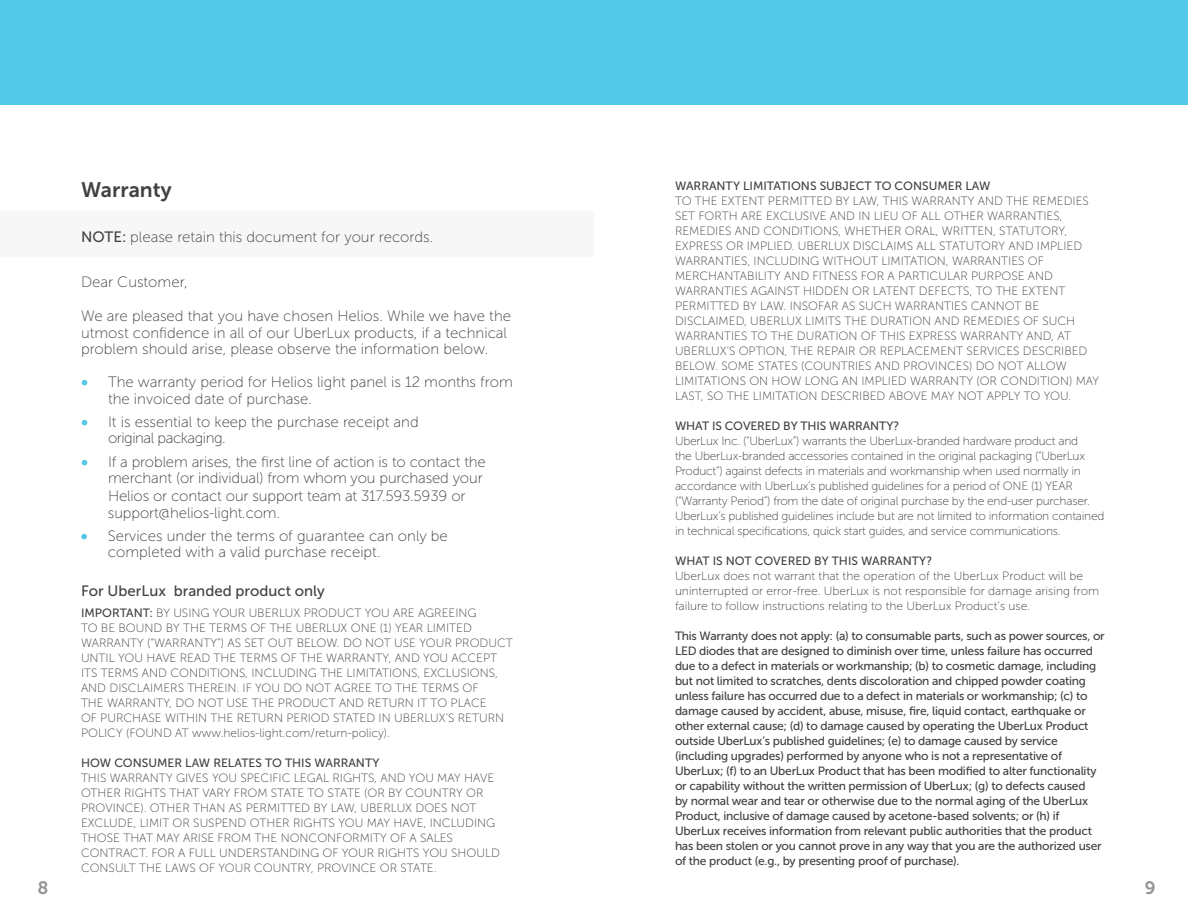
<style>
.page{position:relative;width:1188px;height:918px;background:#fff}
.page>*{position:absolute;margin:0;border:0;box-sizing:border-box;transform-origin:0 0}
.t1{font:21px "Museo Sans 700";color:#414042}
.t2{font:18px "Museo Sans 700";color:#939598}
.t3{font:15px/16.5px "Museo Sans 100";color:#414042}
.t4{font:15px "Museo Sans 500";color:#414042}
.t5{font:12px/15px "Museo Sans 100";color:#414042}
.t6{font:12px/15px "Museo Sans 500";letter-spacing:-.02em;color:#414042}
.t7{font:12px/15px "Museo Sans 100";letter-spacing:-.02em;color:#414042}
.t8{font:12px "Museo Sans 500";color:#414042}
.s1{font-family:"Museo Sans 500"}
.s2{font-family:"Museo Sans 900";color:#54c8e8}
</style>
<div class="page">
<div style="left:0;top:0;width:1188px;height:104px;background:#54c8e8"></div>
<div style="left:0;top:211px;width:594px;height:46px;background:#f7f7f7"></div>
<h1 class="t1" style="left:81px;top:178px;width:92px">Warranty</h1>
<p class="t3" style="left:81px;top:228px;width:354px"><span class="s1">NOTE:</span> please retain this document for your records.</p>
<p class="t3" style="left:81px;top:273px;width:108px">Dear Customer,</p>
<p class="t3" style="left:81px;top:308px;width:432px">We are pleased that you have chosen Helios. While we have the utmost confidence in all of our UberLux products, if a technical problem should arise, please observe the information below.</p>
<p class="t3" style="left:108px;top:374px;width:406px;text-indent:-27px"><span class="s2">•</span> The warranty period for Helios light panel is 12 months from the invoiced date of purchase.</p>
<p class="t3" style="left:108px;top:414px;width:312px;text-indent:-27px"><span class="s2">•</span> It is essential to keep the purchase receipt and original packaging.</p>
<p class="t3" style="left:81px;top:453px;width:406px;text-align:right"><span class="s2">•</span> If a problem arises, the first line of action is to contact the merchant (or individual) from whom you purchased your</p>
<p class="t3" style="left:108px;top:488px;width:359px">Helios or contact our support team at 317.593.5939 or support@helios-light.com.</p>
<p class="t3" style="left:108px;top:528px;width:341px;text-indent:-27px"><span class="s2">•</span> Services under the terms of guarantee can only be completed with a valid purchase receipt.</p>
<p class="t4" style="left:81px;top:582px;width:245px">For UberLux branded product only</p>
<p class="t5" style="left:81px;top:606px;width:433px"><span class="s1">IMPORTANT:</span> BY USING YOUR UBERLUX PRODUCT YOU ARE AGREEING<br>TO BE BOUND BY THE TERMS OF THE UBERLUX ONE (1) YEAR LIMITED WARRANTY (“WARRANTY”) AS SET OUT BELOW. DO NOT USE YOUR PRODUCT UNTIL YOU HAVE READ THE TERMS OF THE WARRANTY, AND YOU ACCEPT ITS TERMS AND CONDITIONS, INCLUDING THE LIMITATIONS, EXCLUSIONS, AND DISCLAIMERS THEREIN. IF YOU DO NOT AGREE TO THE TERMS OF<br>THE WARRANTY, DO NOT USE THE PRODUCT AND RETURN IT TO PLACE<br>OF PURCHASE WITHIN THE RETURN PERIOD STATED IN UBERLUX’S RETURN POLICY (FOUND AT www.helios-light.com/return-policy).</p>
<p class="t8" style="left:81px;top:757px;width:300px">HOW CONSUMER LAW RELATES TO THIS WARRANTY</p>
<p class="t5" style="left:81px;top:771px;width:421px">THIS WARRANTY GIVES YOU SPECIFIC LEGAL RIGHTS, AND YOU MAY HAVE OTHER RIGHTS THAT VARY FROM STATE TO STATE (OR BY COUNTRY OR PROVINCE). OTHER THAN AS PERMITTED BY LAW, UBERLUX DOES NOT EXCLUDE, LIMIT OR SUSPEND OTHER RIGHTS YOU MAY HAVE, INCLUDING THOSE THAT MAY ARISE FROM THE NONCONFORMITY OF A SALES CONTRACT. FOR A FULL UNDERSTANDING OF YOUR RIGHTS YOU SHOULD CONSULT THE LAWS OF YOUR COUNTRY, PROVINCE OR STATE.</p>
<p class="t8" style="left:675px;top:179px;width:317px">WARRANTY LIMITATIONS SUBJECT TO CONSUMER LAW</p>
<p class="t5" style="left:675px;top:193px;width:426px">TO THE EXTENT PERMITTED BY LAW, THIS WARRANTY AND THE REMEDIES SET FORTH ARE EXCLUSIVE AND IN LIEU OF ALL OTHER WARRANTIES, REMEDIES AND CONDITIONS, WHETHER ORAL, WRITTEN, STATUTORY, EXPRESS OR IMPLIED. UBERLUX DISCLAIMS ALL STATUTORY AND IMPLIED WARRANTIES, INCLUDING WITHOUT LIMITATION, WARRANTIES OF MERCHANTABILITY AND FITNESS FOR A PARTICULAR PURPOSE AND WARRANTIES AGAINST HIDDEN OR LATENT DEFECTS, TO THE EXTENT PERMITTED BY LAW. INSOFAR AS SUCH WARRANTIES CANNOT BE DISCLAIMED, UBERLUX LIMITS THE DURATION AND REMEDIES OF SUCH WARRANTIES TO THE DURATION OF THIS EXPRESS WARRANTY AND, AT UBERLUX’S OPTION, THE REPAIR OR REPLACEMENT SERVICES DESCRIBED BELOW. SOME STATES (COUNTRIES AND PROVINCES) DO NOT ALLOW LIMITATIONS ON HOW LONG AN IMPLIED WARRANTY (OR CONDITION) MAY LAST, SO THE LIMITATION DESCRIBED ABOVE MAY NOT APPLY TO YOU.</p>
<p class="t6" style="left:675px;top:418px;width:226px">WHAT IS COVERED BY THIS WARRANTY?</p>
<p class="t7" style="left:675px;top:433px;width:431px">UberLux Inc. (“UberLux”) warrants the UberLux-branded hardware product and<br>the UberLux-branded accessories contained in the original packaging (“UberLux Product”) against defects in materials and workmanship when used normally in accordance with UberLux’s published guidelines for a period of ONE (1) YEAR (“Warranty Period”) from the date of original purchase by the end-user purchaser.<br>UberLux’s published guidelines include but are not limited to information contained in technical specifications, quick start guides, and service communications.</p>
<p class="t8" style="left:675px;top:554px;width:259px">WHAT IS NOT COVERED BY THIS WARRANTY?</p>
<p class="t5" style="left:675px;top:568px;width:426px">UberLux does not warrant that the operation of the UberLux Product will be uninterrupted or error-free. UberLux is not responsible for damage arising from failure to follow instructions relating to the UberLux Product’s use.</p>
<p class="t6" style="left:675px;top:628px;width:431px">This Warranty does not apply: (a) to consumable parts, such as power sources, or LED diodes that are designed to diminish over time, unless failure has occurred due to a defect in materials or workmanship; (b) to cosmetic damage, including but not limited to scratches, dents discoloration and chipped powder coating unless failure has occurred due to a defect in materials or workmanship; (c) to damage caused by accident, abuse, misuse, fire, liquid contact, earthquake or other external cause; (d) to damage caused by operating the UberLux Product outside UberLux’s published guidelines; (e) to damage caused by service (including upgrades) performed by anyone who is not a representative of UberLux; (f) to an UberLux Product that has been modified to alter functionality or capability without the written permission of UberLux; (g) to defects caused<br>by normal wear and tear or otherwise due to the normal aging of the UberLux Product, inclusive of damage caused by acetone-based solvents; or (h) if UberLux receives information from relevant public authorities that the product has been stolen or you cannot prove in any way that you are the authorized user of the product (e.g., by presenting proof of purchase).</p>
<h2 class="t2" style="left:37px;top:877px;width:12px">8</h2>
<h2 class="t2" style="left:1145px;top:877px;width:12px">9</h2>
</div>
